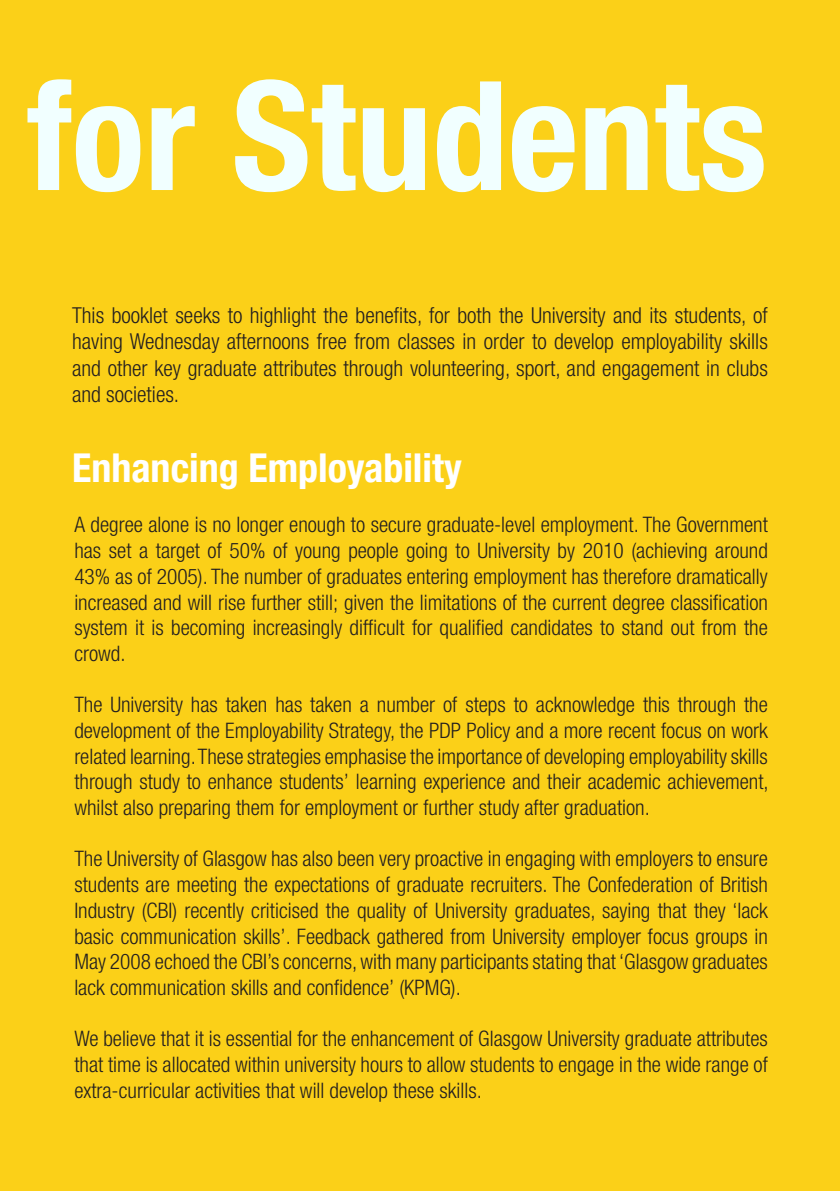
<style>
.page{position:relative;width:840px;height:1191px;background:#fff}
.page>*{position:absolute;margin:0;border:0;box-sizing:border-box;transform-origin:0 0}
.t1{font:700 condensed 152px "Helvetica Neue";color:#f1ffff}
.t2{font:700 condensed 40px "Helvetica Neue";color:#fff}
.t3{font:300 condensed 22px/26.4px "Helvetica Neue";color:#231f20;text-align:justify}
.t4{font:300 condensed 21.4px/25.6px "Helvetica Neue";color:#231f20;text-align:justify}
</style>
<div class="page">
<div style="left:0;top:0;width:839px;height:1191px;background:#fbd018"></div>
<h1 class="t1" style="left:27px;top:44px;width:741px">for Students</h1>
<p class="t3" style="left:72px;top:302px;width:697px">This booklet seeks to highlight the benefits, for both the University and its students, of having Wednesday afternoons free from classes in order to develop employability skills and other key graduate attributes through volunteering, sport, and engagement in clubs and societies.</p>
<p class="t2" style="left:72px;top:443px;width:391px">Enhancing Employability</p>
<p class="t4" style="left:74px;top:512px;width:694px">A degree alone is no longer enough to secure graduate-level employment. The Government has set a target of 50% of young people going to University by 2010 (achieving around 43% as of 2005). The number of graduates entering employment has therefore dramatically increased and will rise further still; given the limitations of the current degree classification system it is becoming increasingly difficult for qualified candidates to stand out from the crowd.</p>
<p class="t4" style="left:74px;top:692px;width:695px">The University has taken has taken a number of steps to acknowledge this through the development of the Employability Strategy, the PDP Policy and a more recent focus on work related learning. These strategies emphasise the importance of developing employability skills through study to enhance students’ learning experience and their academic achievement, whilst also preparing them for employment or further study after graduation.</p>
<p class="t4" style="left:74px;top:846px;width:694px">The University of Glasgow has also been very proactive in engaging with employers to ensure students are meeting the expectations of graduate recruiters. The Confederation of British Industry (CBI) recently criticised the quality of University graduates, saying that they ‘lack basic communication skills’. Feedback gathered from University employer focus groups in May 2008 echoed the CBI’s concerns, with many participants stating that ‘Glasgow graduates lack communication skills and confidence’ (KPMG).</p>
<p class="t4" style="left:74px;top:1025px;width:694px">We believe that it is essential for the enhancement of Glasgow University graduate attributes that time is allocated within university hours to allow students to engage in the wide range of extra-curricular activities that will develop these skills.</p>
</div>
